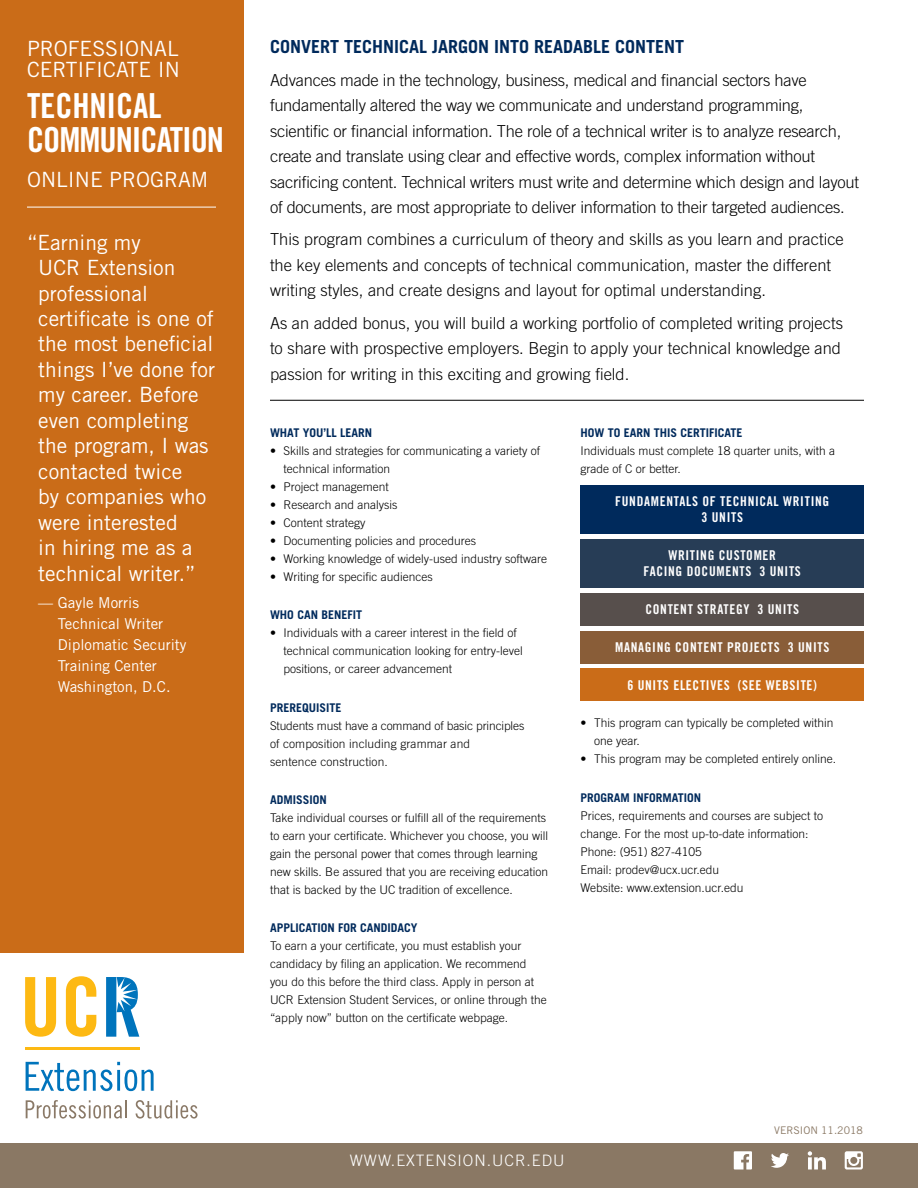
<style>
.page{position:relative;width:918px;height:1188px;background:#fff}
.page>*{position:absolute;margin:0;border:0;box-sizing:border-box;transform-origin:0 0}
.t1{font:34.5px/34.5px "Trade Gothic LT Std Bd Cn 20";letter-spacing:-.03em;color:#fff}
.t2{font:21px/25.5px "Trade Gothic LT Std";color:#fff}
.t3{font:700 18px "Trade Gothic LT Std";color:#002a5c}
.t4{font:300 16.5px/25.5px "Trade Gothic LT Std";letter-spacing:-.015em;color:#000}
.t5{font:300 15.75px "Trade Gothic LT Std";letter-spacing:.065em;color:#fff}
.t6{font:15px/21px "Trade Gothic LT Std";color:#fff}
.t7{font:13.5px/16.5px "Trade Gothic LT Std Bd Cn 20";letter-spacing:.05em;color:#fff;text-align:center}
.t8{font:300 12px/18px "Trade Gothic LT Std";color:#000}
.t9{font:700 12px "Trade Gothic LT Std";color:#002a5c}
.t10{font:10.5px "Trade Gothic";color:#8a7864}
</style>
<div class="page">
<div style="left:0;top:0;width:243px;height:953px;background:#ca6c18"></div>
<hr style="left:27px;top:207px;width:189px;height:1px;background:#fff">
<hr style="left:270px;top:400px;width:594px;height:1px;background:#000">
<div style="left:580px;top:485px;width:284px;height:49px;background:#002a5c"></div>
<div style="left:580px;top:593px;width:284px;height:32px;background:#574f4c"></div>
<div style="left:580px;top:539px;width:284px;height:49px;background:#273d56"></div>
<div style="left:580px;top:631px;width:284px;height:32px;background:#895d38"></div>
<div style="left:580px;top:669px;width:284px;height:32px;background:#ca6c18"></div>
<svg style="left:26px;top:1062px;width:128px;height:29px"></svg>
<svg style="left:26px;top:1100px;width:101px;height:19px"></svg>
<svg style="left:136px;top:1100px;width:62px;height:19px"></svg>
<hr style="left:26px;top:1048px;width:113px;height:2px;background:#fdb913">
<svg style="left:26px;top:977px;width:30px;height:60px"></svg>
<svg style="left:66px;top:976px;width:30px;height:61px"></svg>
<svg style="left:106px;top:977px;width:33px;height:60px"></svg>
<div style="left:0;top:1144px;width:918px;height:44px;background:#8a7864"></div>
<svg style="left:771px;top:1153px;width:18px;height:15px"></svg>
<svg style="left:808px;top:1151px;width:18px;height:18px"></svg>
<svg style="left:845px;top:1151px;width:18px;height:19px"></svg>
<svg style="left:734px;top:1151px;width:18px;height:19px"></svg>
<h2 class="t2" style="left:27px;top:37px;width:155px;line-height:21px">PROFESSIONAL<br>CERTIFICATE IN</h2>
<h1 class="t1" style="left:27px;top:88px;width:199px">TECHNICAL<br>COMMUNICATION</h1>
<h2 class="t2" style="left:27px;top:166px;width:183px">ONLINE PROGRAM</h2>
<p class="t2" style="left:38px;top:229px;width:178px;text-indent:-11px">“Earning my<br>UCR Extension professional certificate is one of the most beneficial things I’ve done for my career. Before even completing the program, I was contacted twice<br>by companies who were interested<br>in hiring me as a technical writer.”</p>
<p class="t6" style="left:58px;top:592px;width:130px;text-indent:-20px">— Gayle Morris<br>Technical Writer<br>Diplomatic Security<br>Training Center<br>Washington, D.C.</p>
<h3 class="t3" style="left:270px;top:36px;width:416px">CONVERT TECHNICAL JARGON INTO READABLE CONTENT</h3>
<p class="t4" style="left:270px;top:67px;width:590px">Advances made in the technology, business, medical and financial sectors have fundamentally altered the way we communicate and understand programming, scientific or financial information. The role of a technical writer is to analyze research, create and translate using clear and effective words, complex information without sacrificing content. Technical writers must write and determine which design and layout of documents, are most appropriate to deliver information to their targeted audiences.</p>
<h3 class="t4" style="left:270px;top:227px;width:575px">This program combines a curriculum of theory and skills as you learn and practice the key elements and concepts of technical communication, master the different writing styles, and create designs and layout for optimal understanding.</h3>
<h3 class="t4" style="left:270px;top:310px;width:575px;text-align:justify">As an added bonus, you will build a working portfolio of completed writing projects to share with prospective employers. Begin to apply your technical knowledge and passion for writing in this exciting and growing field.</h3>
<p class="t9" style="left:270px;top:425px;width:104px">WHAT YOU’LL LEARN</p>
<p class="t8" style="left:284px;top:442px;width:258px;text-indent:-14px">• Skills and strategies for communicating a variety of technical information</p>
<p class="t8" style="left:270px;top:478px;width:120px">• Project management</p>
<p class="t8" style="left:270px;top:496px;width:129px">• Research and analysis</p>
<p class="t8" style="left:270px;top:514px;width:97px">• Content strategy</p>
<p class="t8" style="left:270px;top:532px;width:208px">• Documenting policies and procedures</p>
<p class="t8" style="left:270px;top:550px;width:279px">• Working knowledge of widely-used industry software</p>
<p class="t8" style="left:270px;top:568px;width:164px">• Writing for specific audiences</p>
<p class="t9" style="left:270px;top:608px;width:94px">WHO CAN BENEFIT</p>
<p class="t8" style="left:284px;top:624px;width:241px;text-indent:-14px">• Individuals with a career interest in the field of technical communication looking for entry-level positions, or career advancement</p>
<p class="t9" style="left:270px;top:700px;width:73px">PREREQUISITE</p>
<p class="t8" style="left:270px;top:716px;width:256px">Students must have a command of basic principles of composition including grammar and<br>sentence construction.</p>
<p class="t9" style="left:270px;top:792px;width:58px">ADMISSION</p>
<p class="t8" style="left:270px;top:808px;width:280px">Take individual courses or fulfill all of the requirements to earn your certificate. Whichever you choose, you will gain the personal power that comes through learning new skills. Be assured that you are receiving education that is backed by the UC tradition of excellence.</p>
<p class="t9" style="left:270px;top:920px;width:149px">APPLICATION FOR CANDIDACY</p>
<p class="t8" style="left:270px;top:937px;width:278px">To earn a your certificate, you must establish your candidacy by filing an application. We recommend you do this before the third class. Apply in person at UCR Extension Student Services, or online through the “apply now” button on the certificate webpage.</p>
<p class="t9" style="left:580px;top:425px;width:164px">HOW TO EARN THIS CERTIFICATE</p>
<p class="t8" style="left:580px;top:442px;width:256px">Individuals must complete 18 quarter units, with a grade of C or better.</p>
<p class="t7" style="left:615px;top:493px;width:216px">FUNDAMENTALS OF TECHNICAL WRITING<br>3 UNITS</p>
<p class="t7" style="left:644px;top:547px;width:159px">WRITING CUSTOMER<br>FACING DOCUMENTS 3 UNITS</p>
<p class="t7" style="left:645px;top:601px;width:155px">CONTENT STRATEGY 3 UNITS</p>
<p class="t7" style="left:615px;top:639px;width:216px">MANAGING CONTENT PROJECTS 3 UNITS</p>
<p class="t7" style="left:627px;top:677px;width:191px">6 UNITS ELECTIVES (SEE WEBSITE)</p>
<p class="t8" style="left:594px;top:714px;width:241px;text-indent:-14px">• This program can typically be completed within one year.</p>
<p class="t8" style="left:580px;top:750px;width:257px">• This program may be completed entirely online.</p>
<p class="t9" style="left:580px;top:790px;width:122px">PROGRAM INFORMATION</p>
<p class="t8" style="left:580px;top:806px;width:244px">Prices, requirements and courses are subject to change. For the most up-to-date information:<br>Phone: (951) 827-4105<br>Email: prodev@ucx.ucr.edu<br>Website: www.extension.ucr.edu</p>
<h3 class="t5" style="left:350px;top:1151px;width:216px">WWW.EXTENSION.UCR.EDU</h3>
<p class="t10" style="left:774px;top:1124px;width:90px">VERSION 11.2018</p>
</div>
